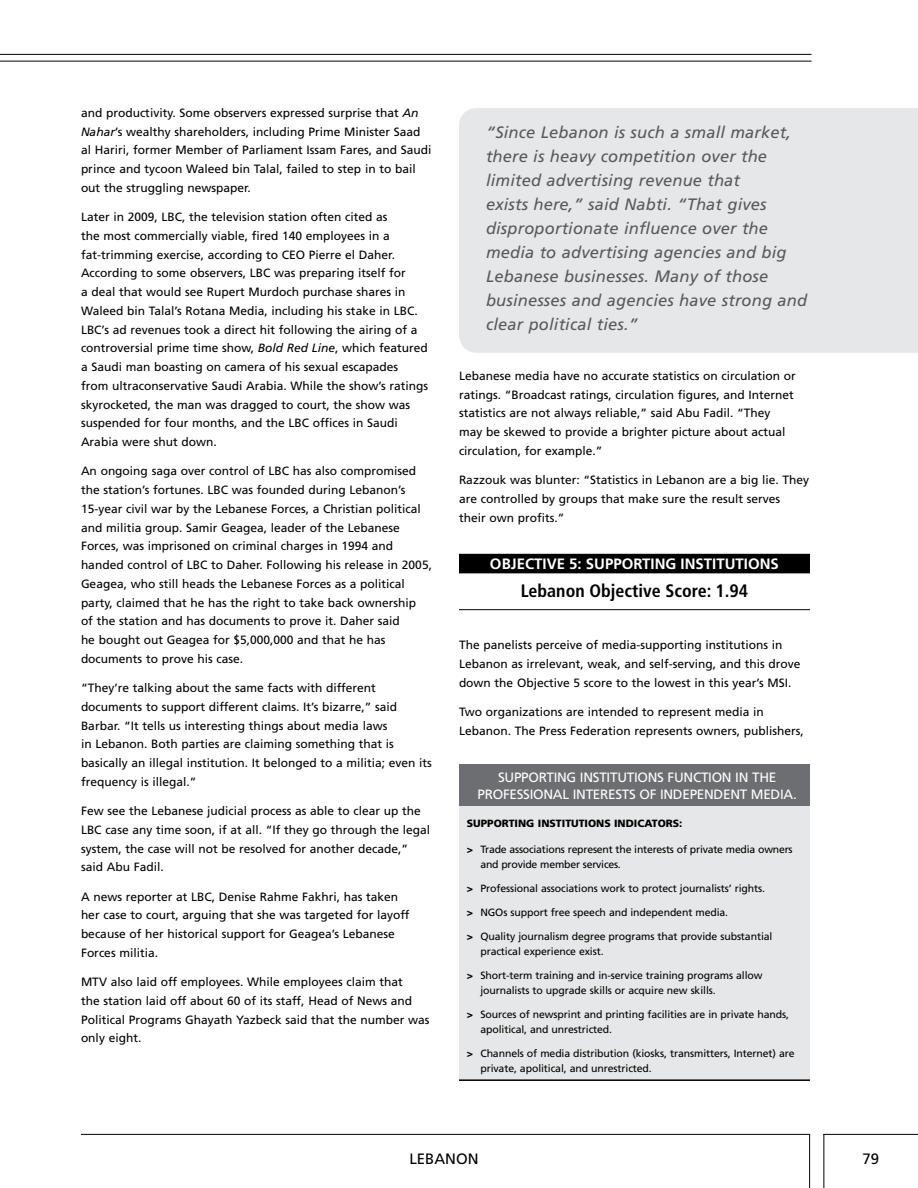
<style>
.page{position:relative;width:918px;height:1188px;background:#fff}
.page>*{position:absolute;margin:0;border:0;box-sizing:border-box;transform-origin:0 0}
.t1{font:700 condensed 18px "Frutiger LT Std";color:#000}
.t2{font:italic 16.5px/24px "Frutiger LT Std";letter-spacing:.01em;color:#58595b}
.t3{font:700 15px "Frutiger LT Std";color:#fff}
.t4{font:15px "Frutiger LT Std";color:#000}
.t5{font:13.5px "Frutiger LT Std";letter-spacing:-.02em;color:#fff}
.t6{font:12px/18.8px "Frutiger LT Std";color:#000}
.t7{font:10.5px/15px "Frutiger LT Std";letter-spacing:-.01em;color:#000}
.t8{font:900 10.5px "Frutiger LT Std";color:#000}
.s1{font-style:italic}
.s2{font-weight:900}
</style>
<div class="page">
<hr style="left:81px;top:1134px;width:729px;height:1px;background:#000">
<hr style="left:809px;top:1134px;width:1px;height:54px;background:#000">
<hr style="left:823px;top:1134px;width:1px;height:54px;background:#000">
<hr style="left:823px;top:1134px;width:95px;height:1px;background:#000">
<hr style="left:0;top:61px;width:812px;height:1px;background:#000">
<hr style="left:0;top:54px;width:812px;height:1px;background:#000">
<div style="left:459px;top:554px;width:351px;height:15px;background:#000"></div>
<div style="left:459px;top:568px;width:351px;height:5px;background:#000"></div>
<hr style="left:459px;top:609px;width:351px;height:1px;background:#000">
<div style="left:459px;top:108px;width:459px;height:245px;background:#e6e7e8"></div>
<div style="left:459px;top:799px;width:351px;height:282px;background:#e6e7e8"></div>
<div style="left:459px;top:764px;width:351px;height:42px;background:#6d6e71"></div>
<hr style="left:459px;top:1079px;width:351px;height:2px;background:#000">
<p class="t6" style="left:81px;top:103px;width:352px">and productivity. Some observers expressed surprise that <span class="s1">An Nahar</span>’s wealthy shareholders, including Prime Minister Saad al Hariri, former Member of Parliament Issam Fares, and Saudi prince and tycoon Waleed bin Talal, failed to step in to bail out the struggling newspaper.</p>
<p class="t6" style="left:81px;top:208px;width:349px">Later in 2009, LBC, the television station often cited as<br>the most commercially viable, fired 140 employees in a fat-trimming exercise, according to CEO Pierre el Daher.<br>According to some observers, LBC was preparing itself for<br>a deal that would see Rupert Murdoch purchase shares in Waleed bin Talal’s Rotana Media, including his stake in LBC.<br>LBC’s ad revenues took a direct hit following the airing of a controversial prime time show, <span class="s1">Bold Red Line</span>, which featured a Saudi man boasting on camera of his sexual escapades from ultraconservative Saudi Arabia. While the show’s ratings skyrocketed, the man was dragged to court, the show was suspended for four months, and the LBC offices in Saudi Arabia were shut down.</p>
<p class="t6" style="left:81px;top:462px;width:353px">An ongoing saga over control of LBC has also compromised the station’s fortunes. LBC was founded during Lebanon’s 15-year civil war by the Lebanese Forces, a Christian political and militia group. Samir Geagea, leader of the Lebanese Forces, was imprisoned on criminal charges in 1994 and handed control of LBC to Daher. Following his release in 2005, Geagea, who still heads the Lebanese Forces as a political party, claimed that he has the right to take back ownership<br>of the station and has documents to prove it. Daher said<br>he bought out Geagea for $5,000,000 and that he has documents to prove his case.</p>
<p class="t6" style="left:81px;top:679px;width:352px">“They’re talking about the same facts with different documents to support different claims. It’s bizarre,” said Barbar. “It tells us interesting things about media laws<br>in Lebanon. Both parties are claiming something that is basically an illegal institution. It belonged to a militia; even its frequency is illegal.”</p>
<p class="t6" style="left:81px;top:802px;width:351px">Few see the Lebanese judicial process as able to clear up the LBC case any time soon, if at all. “If they go through the legal system, the case will not be resolved for another decade,” said Abu Fadil.</p>
<p class="t6" style="left:81px;top:887px;width:330px">A news reporter at LBC, Denise Rahme Fakhri, has taken her case to court, arguing that she was targeted for layoff because of her historical support for Geagea’s Lebanese Forces militia.</p>
<p class="t6" style="left:81px;top:973px;width:350px">MTV also laid off employees. While employees claim that<br>the station laid off about 60 of its staff, Head of News and Political Programs Ghayath Yazbeck said that the number was only eight.</p>
<p class="t2" style="left:486px;top:121px;width:323px">“Since Lebanon is such a small market, there is heavy competition over the limited advertising revenue that<br>exists here,” said Nabti. “That gives disproportionate influence over the media to advertising agencies and big Lebanese businesses. Many of those businesses and agencies have strong and clear political ties.”</p>
<p class="t6" style="left:459px;top:366px;width:338px">Lebanese media have no accurate statistics on circulation or ratings. “Broadcast ratings, circulation figures, and Internet statistics are not always reliable,” said Abu Fadil. “They may be skewed to provide a brighter picture about actual circulation, for example.”</p>
<p class="t6" style="left:459px;top:471px;width:352px">Razzouk was blunter: “Statistics in Lebanon are a big lie. They are controlled by groups that make sure the result serves their own profits.”</p>
<p class="t3" style="left:490px;top:555px;width:21px">OBJECTIVE</p>
<p class="t3" style="left:569px;top:555px;width:35px">5: SUPPORTING</p>
<p class="t3" style="left:681px;top:555px;width:14px">INSTITUTIONS</p>
<h1 class="t1" style="left:521px;top:580px;width:229px">Lebanon Objective Score: 1.94</h1>
<p class="t6" style="left:459px;top:636px;width:343px">The panelists perceive of media-supporting institutions in<br>Lebanon as irrelevant, weak, and self-serving, and this drove down the Objective 5 score to the lowest in this year’s MSI.</p>
<p class="t6" style="left:459px;top:702px;width:346px">Two organizations are intended to represent media in<br>Lebanon. The Press Federation represents owners, publishers,</p>
<p class="t5" style="left:498px;top:769px;width:49px">Supporting</p>
<p class="t5" style="left:580px;top:769px;width:8px">instituti</p>
<p class="t5" style="left:638px;top:769px;width:39px">ons functi</p>
<p class="t5" style="left:712px;top:769px;width:50px">onin the</p>
<p class="t5" style="left:478px;top:786px;width:33px">professi</p>
<p class="t5" style="left:533px;top:786px;width:20px">onal</p>
<p class="t5" style="left:573px;top:786px;width:8px">interests</p>
<p class="t5" style="left:639px;top:786px;width:30px">of independent</p>
<p class="t5" style="left:751px;top:786px;width:10px">media</p>
<p class="t5" style="left:793px;top:786px;width:5px">.</p>
<p class="t8" style="left:467px;top:817px;width:217px">SUPPORTING INSTITUTIONS INDICATORS:</p>
<p class="t7" style="left:480px;top:842px;width:314px;text-indent:-14px"><span class="s2">&gt;</span> Trade associations represent the interests of private media owners and provide member services.</p>
<p class="t7" style="left:467px;top:881px;width:300px"><span class="s2">&gt;</span> Professional associations work to protect journalists’ rights.</p>
<p class="t7" style="left:467px;top:905px;width:263px"><span class="s2">&gt;</span> NGOs support free speech and independent media.</p>
<p class="t7" style="left:480px;top:929px;width:294px;text-indent:-14px"><span class="s2">&gt;</span> Quality journalism degree programs that provide substantial practical experience exist.</p>
<p class="t7" style="left:480px;top:968px;width:284px;text-indent:-14px"><span class="s2">&gt;</span> Short-term training and in-service training programs allow journalists to upgrade skills or acquire new skills.</p>
<p class="t7" style="left:480px;top:1007px;width:310px;text-indent:-14px"><span class="s2">&gt;</span> Sources of newsprint and printing facilities are in private hands, apolitical, and unrestricted.</p>
<p class="t7" style="left:480px;top:1046px;width:316px;text-indent:-14px"><span class="s2">&gt;</span> Channels of media distribution (kiosks, transmitters, Internet) are private, apolitical, and unrestricted.</p>
<p class="t4" style="left:409px;top:1150px;width:18px">Leban</p>
<p class="t4" style="left:456px;top:1150px;width:21px">on</p>
<p class="t4" style="left:862px;top:1150px;width:18px">79</p>
</div>
